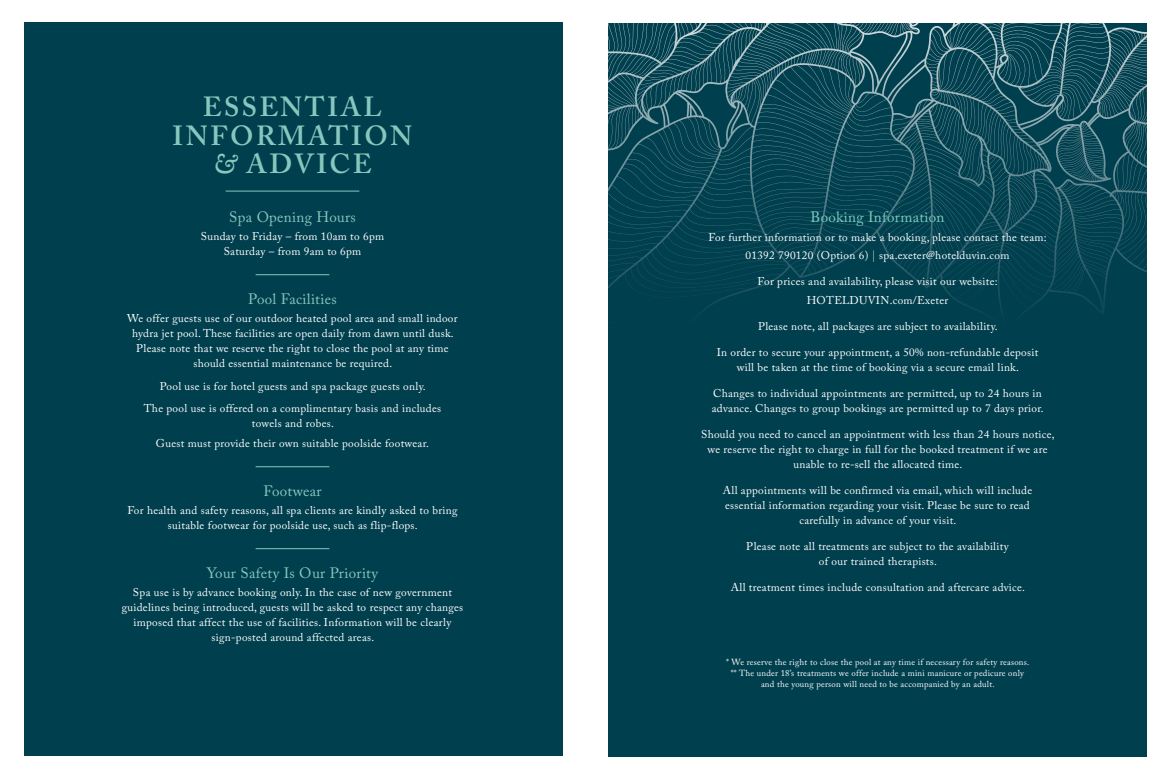
<style>
.page{position:relative;width:1170px;height:780px;background:#fff}
.page>*{position:absolute;margin:0;border:0;box-sizing:border-box;transform-origin:0 0}
.t1{font:600 27.5px/28.8px "Adobe Caslon Pro";letter-spacing:.09em;color:#87c7bd;text-align:center}
.t2{font:15px "Adobe Caslon Pro";letter-spacing:.02em;color:#87c7bd}
.t3{font:15px "Adobe Caslon Pro";letter-spacing:.02em;color:#7cccbd}
.t4{font:11.25px/15px "Adobe Caslon Pro";letter-spacing:.025em;color:#fff;text-align:center}
.t5{font:8.75px/11.2px "Adobe Caslon Pro";letter-spacing:.025em;color:#fff;text-align:center}
.s1{font-style:italic}
.s2{color:#c2dfda}
</style>
<div class="page">
<div style="left:608px;top:23px;width:538px;height:733px;background:#003f4e"></div>
<div style="left:24px;top:23px;width:538px;height:733px;background:#003f4e"></div>
<hr style="left:226px;top:190px;width:133px;height:1px;background:#87c7bd">
<hr style="left:255px;top:274px;width:74px;height:1px;background:#87c7bd">
<hr style="left:255px;top:466px;width:74px;height:1px;background:#87c7bd">
<hr style="left:255px;top:548px;width:74px;height:1px;background:#87c7bd">
<svg style="left:608px;top:23px;width:539px;height:315px"></svg>
<h1 class="t1" style="left:172px;top:92px;width:241px">ESSENTIAL<br>INFORMATION <span class="s1">&amp;</span> ADVICE</h1>
<h2 class="t2" style="left:229px;top:208px;width:128px">Spa Opening Hours</h2>
<p class="t4" style="left:201px;top:229px;width:185px">Sunday to Friday – from 10am to 6pm<br>Saturday – from 9am to 6pm</p>
<h2 class="t2" style="left:248px;top:289px;width:90px">Pool Facilities</h2>
<p class="t4" style="left:127px;top:311px;width:332px">We offer guests use of our outdoor heated pool area and small indoor hydra jet pool. These facilities are open daily from dawn until dusk.<br>Please note that we reserve the right to close the pool at any time should essential maintenance be required.</p>
<p class="t4" style="left:144px;top:374px;width:299px;line-height:22.5px">Pool use is for hotel guests and spa package guests only.<br>The pool use is offered on a complimentary basis and includes</p>
<p class="t4" style="left:156px;top:413px;width:274px;line-height:20px">towels and robes.<br>Guest must provide their own suitable poolside footwear.</p>
<h2 class="t2" style="left:263px;top:481px;width:60px">Footwear</h2>
<p class="t4" style="left:127px;top:502px;width:332px">For health and safety reasons, all spa clients are kindly asked to bring suitable footwear for poolside use, such as flip-flops.</p>
<h2 class="t2" style="left:207px;top:563px;width:173px">Your Safety Is Our Priority</h2>
<p class="t4" style="left:122px;top:584px;width:343px">Spa use is by advance booking only. In the case of new government guidelines being introduced, guests will be asked to respect any changes imposed that affect the use of facilities. Information will be clearly sign-posted around affected areas.</p>
<h2 class="t3" style="left:810px;top:208px;width:135px">Booking Information</h2>
<p class="t4" style="left:708px;top:227px;width:339px;line-height:18.5px">For further information or to make a booking, please contact the team:<br>01392 790120 (Option 6) <span class="s2">|</span> spa.exeter@hotelduvin.com</p>
<p class="t4" style="left:757px;top:272px;width:241px;line-height:18.5px">For prices and availability, please visit our website:<br>HOTELDUVIN.com/Exeter</p>
<p class="t4" style="left:758px;top:318px;width:241px">Please note, all packages are subject to availability.</p>
<p class="t4" style="left:716px;top:344px;width:323px">In order to secure your appointment, a 50% non-refundable deposit will be taken at the time of booking via a secure email link.</p>
<p class="t4" style="left:712px;top:385px;width:333px;text-align:left">Changes to individual appointments are permitted, up to 24 hours in advance. Changes to group bookings are permitted up to 7 days prior.</p>
<p class="t4" style="left:701px;top:426px;width:355px">Should you need to cancel an appointment with less than 24 hours notice, we reserve the right to charge in full for the booked treatment if we are unable to re-sell the allocated time.</p>
<p class="t4" style="left:722px;top:482px;width:311px">All appointments will be confirmed via email, which will include essential information regarding your visit. Please be sure to read carefully in advance of your visit.</p>
<p class="t4" style="left:746px;top:538px;width:264px">Please note all treatments are subject to the availability of our trained therapists.</p>
<p class="t4" style="left:730px;top:579px;width:296px">All treatment times include consultation and aftercare advice.</p>
<p class="t5" style="left:726px;top:656px;width:304px">* We reserve the right to close the pool at any time if necessary for safety reasons. ** The under 18’s treatments we offer include a mini manicure or pedicure only and the young person will need to be accompanied by an adult.</p>
</div>
